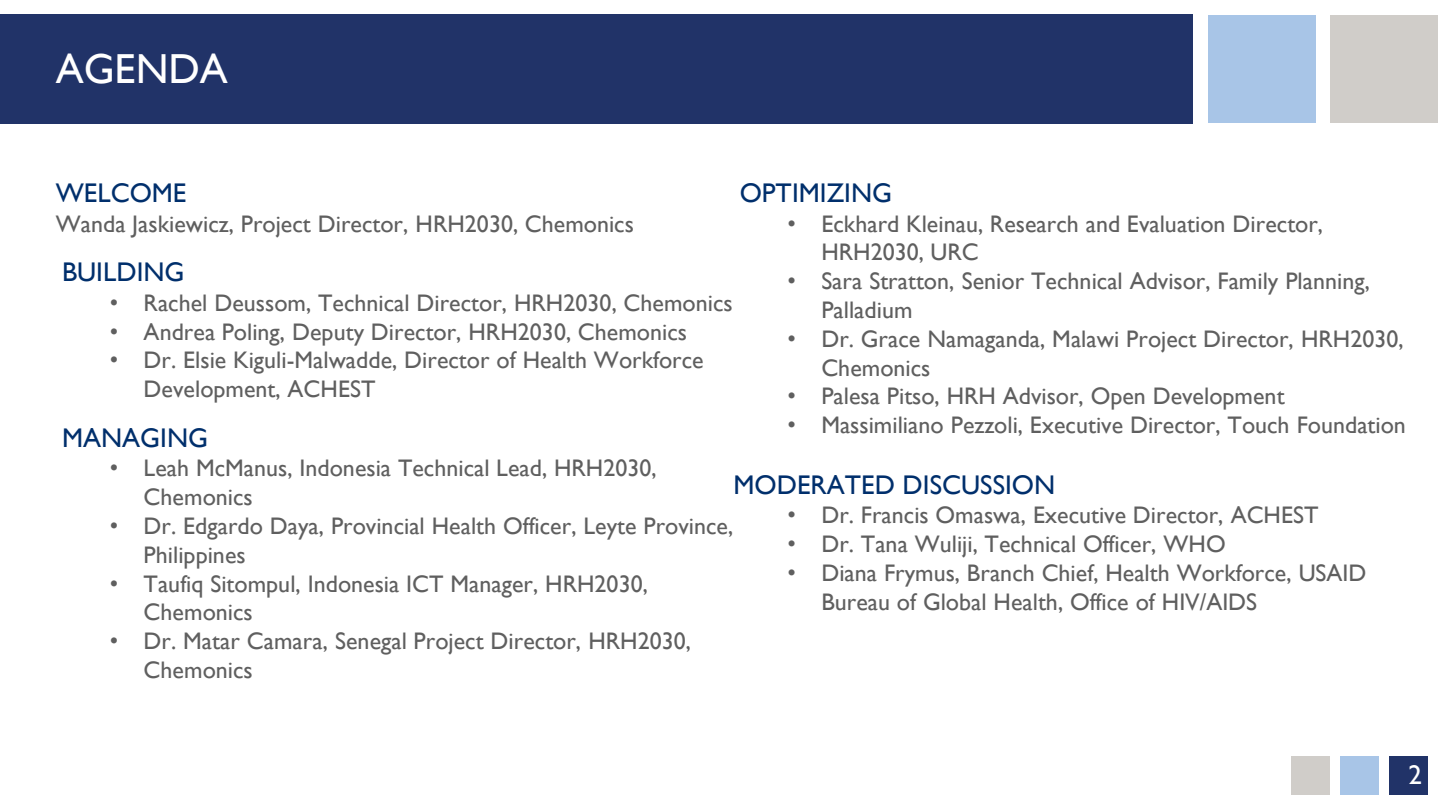
<style>
.page{position:relative;width:1440px;height:810px;background:#fff}
.page>*{position:absolute;margin:0;border:0;box-sizing:border-box;transform-origin:0 0}
.t1{font:42px "Gill Sans";color:#fff}
.t2{font:27px "Gill Sans";color:#002f6c}
.t3{font:27px "Gill Sans";color:#fff}
.t4{font:24px/28.8px "Gill Sans";color:#5f5f5f}
.s1{font-family:"Arial"}
</style>
<div class="page">
<div style="left:0;top:15px;width:1193px;height:109px;background:#213368"></div>
<div style="left:1209px;top:15px;width:107px;height:108px;background:#a8c5e7"></div>
<div style="left:1331px;top:16px;width:107px;height:107px;background:#d0cdc9"></div>
<div style="left:1389px;top:756px;width:39px;height:39px;background:#213368"></div>
<div style="left:1340px;top:756px;width:39px;height:39px;background:#a8c5e7"></div>
<div style="left:1291px;top:756px;width:39px;height:39px;background:#d0cdc9"></div>
<h1 class="t1" style="left:56px;top:44px;width:174px">AGENDA</h1>
<p class="t2" style="left:56px;top:177px;width:132px">WELCOME</p>
<p class="t4" style="left:56px;top:210px;width:580px">Wanda Jaskiewicz, Project Director, HRH2030, Chemonics</p>
<p class="t2" style="left:62px;top:257px;width:124px">BUILDING</p>
<p class="t4" style="left:110px;top:289px;width:624px"><span class="s1">•</span> Rachel Deussom, Technical Director, HRH2030, Chemonics</p>
<p class="t4" style="left:110px;top:318px;width:579px"><span class="s1">•</span> Andrea Poling, Deputy Director, HRH2030, Chemonics</p>
<p class="t4" style="left:144px;top:346px;width:562px;text-indent:-34px"><span class="s1">•</span> Dr. Elsie Kiguli-Malwadde, Director of Health Workforce<br>Development, ACHEST</p>
<p class="t2" style="left:62px;top:422px;width:147px">MANAGING</p>
<p class="t4" style="left:144px;top:454px;width:515px;text-indent:-34px"><span class="s1">•</span> Leah McManus, Indonesia Technical Lead, HRH2030,<br>Chemonics</p>
<p class="t4" style="left:144px;top:512px;width:591px;text-indent:-34px"><span class="s1">•</span> Dr. Edgardo Daya, Provincial Health Officer, Leyte Province,<br>Philippines</p>
<p class="t4" style="left:144px;top:570px;width:506px;text-indent:-34px"><span class="s1">•</span> Taufiq Sitompul, Indonesia ICT Manager, HRH2030,<br>Chemonics</p>
<p class="t4" style="left:144px;top:627px;width:549px;text-indent:-34px"><span class="s1">•</span> Dr. Matar Camara, Senegal Project Director, HRH2030,<br>Chemonics</p>
<p class="t2" style="left:740px;top:177px;width:154px">OPTIMIZING</p>
<p class="t4" style="left:821px;top:210px;width:503px;text-indent:-34px"><span class="s1">•</span> Eckhard Kleinau, Research and Evaluation Director,<br>HRH2030, URC</p>
<p class="t4" style="left:821px;top:267px;width:550px;text-indent:-34px"><span class="s1">•</span> Sara Stratton, Senior Technical Advisor, Family Planning,<br>Palladium</p>
<p class="t4" style="left:821px;top:325px;width:584px;text-indent:-34px"><span class="s1">•</span> Dr. Grace Namaganda, Malawi Project Director, HRH2030,<br>Chemonics</p>
<p class="t4" style="left:788px;top:382px;width:499px"><span class="s1">•</span> Palesa Pitso, HRH Advisor, Open Development</p>
<p class="t4" style="left:788px;top:411px;width:620px"><span class="s1">•</span> Massimiliano Pezzoli, Executive Director, Touch Foundation</p>
<p class="t2" style="left:734px;top:469px;width:323px">MODERATED DISCUSSION</p>
<p class="t4" style="left:788px;top:501px;width:533px"><span class="s1">•</span> Dr. Francis Omaswa, Executive Director, ACHEST</p>
<p class="t4" style="left:788px;top:530px;width:440px"><span class="s1">•</span> Dr. Tana Wuliji, Technical Officer, WHO</p>
<p class="t4" style="left:821px;top:559px;width:547px;text-indent:-34px"><span class="s1">•</span> Diana Frymus, Branch Chief, Health Workforce, USAID<br>Bureau of Global Health, Office of HIV/AIDS</p>
<p class="t3" style="left:1408px;top:759px;width:15px">2</p>
</div>
